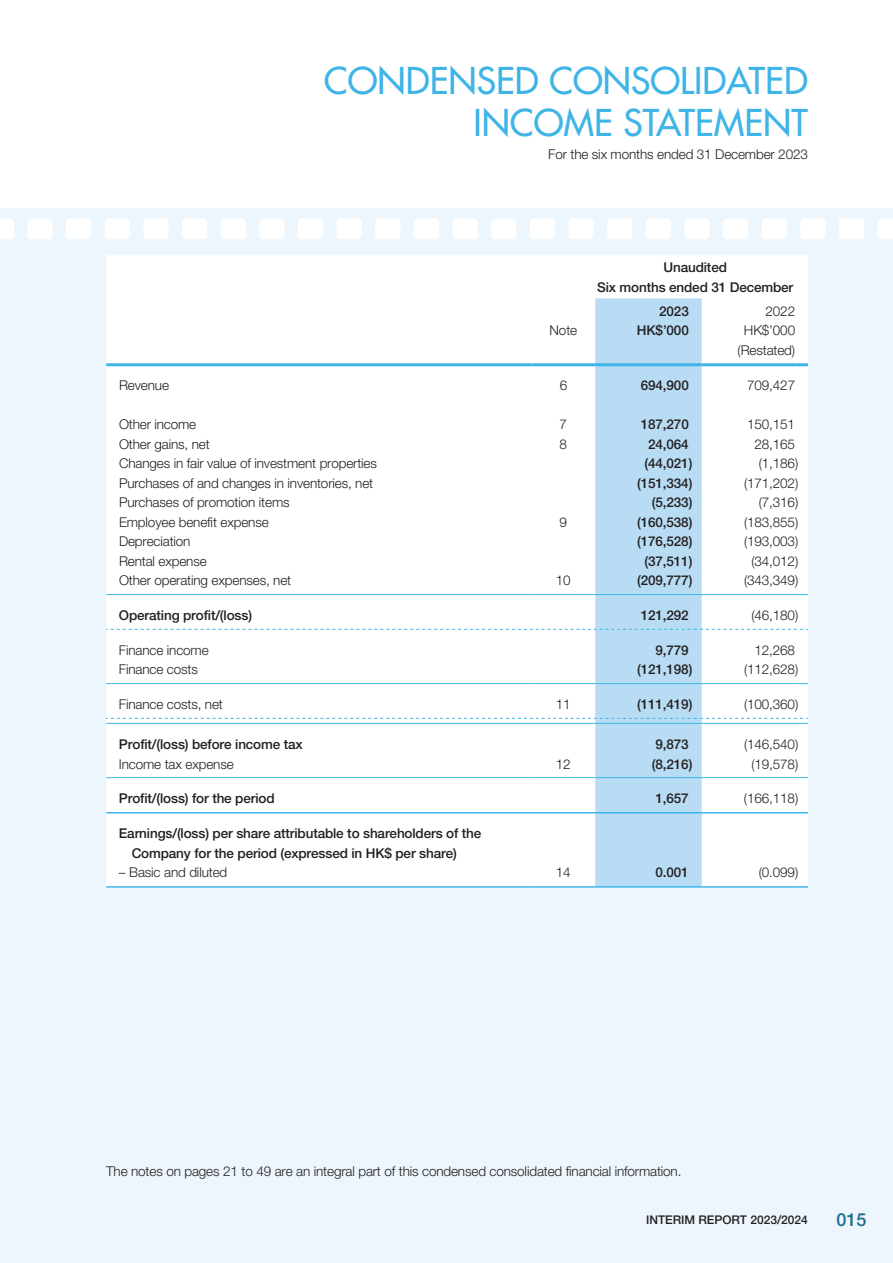
<style>
.page{position:relative;width:893px;height:1263px;background:#fff}
.page>*{position:absolute;margin:0;border:0;box-sizing:border-box;transform-origin:0 0}
.t1{font:500 36px/42px "Futura Std";color:#3fb4e7;text-align:right}
.t2{font:500 18px "Helvetica Neue LT Std";color:#206b8b}
.t3{font:300 13.5px/19.5px "Helvetica Neue LT Std";letter-spacing:-.01em;color:#231f20;text-align:center}
.t4{font:500 13.5px/19.5px "Helvetica Neue LT Std";letter-spacing:-.01em;color:#231f20;text-align:center}
.t5{font:500 12px "Helvetica Neue LT Std";color:#231f20}
</style>
<div class="page">
<div style="left:0;top:247px;width:893px;height:1016px;background:#ecf6fc"></div>
<svg style="left:0;top:208px;width:893px;height:39px"></svg>
<div style="left:106px;top:255px;width:702px;height:631px;background:#fff"></div>
<div style="left:595px;top:298px;width:107px;height:588px;background:#b8dcf4"></div>
<hr style="left:106px;top:363px;width:425px;height:3px;background:#3fb4e7">
<hr style="left:531px;top:363px;width:64px;height:3px;background:#3fb4e7">
<hr style="left:595px;top:363px;width:94px;height:3px;background:#3fb4e7">
<svg style="left:689px;top:363px;width:13px;height:3px"></svg>
<hr style="left:702px;top:363px;width:93px;height:3px;background:#3fb4e7">
<svg style="left:795px;top:363px;width:13px;height:3px"></svg>
<hr style="left:106px;top:594px;width:425px;height:1px;background:#3fb4e7">
<hr style="left:531px;top:594px;width:64px;height:1px;background:#3fb4e7">
<hr style="left:595px;top:594px;width:94px;height:1px;background:#3fb4e7">
<svg style="left:689px;top:594px;width:13px;height:1px"></svg>
<hr style="left:702px;top:594px;width:93px;height:1px;background:#3fb4e7">
<svg style="left:795px;top:594px;width:13px;height:1px"></svg>
<svg style="left:106px;top:629px;width:702px;height:1px"></svg>
<hr style="left:106px;top:683px;width:425px;height:1px;background:#3fb4e7">
<hr style="left:531px;top:683px;width:64px;height:1px;background:#3fb4e7">
<hr style="left:595px;top:683px;width:94px;height:1px;background:#3fb4e7">
<svg style="left:689px;top:683px;width:13px;height:1px"></svg>
<hr style="left:702px;top:683px;width:93px;height:1px;background:#3fb4e7">
<svg style="left:795px;top:683px;width:13px;height:1px"></svg>
<hr style="left:106px;top:777px;width:425px;height:1px;background:#3fb4e7">
<hr style="left:531px;top:777px;width:64px;height:1px;background:#3fb4e7">
<hr style="left:595px;top:777px;width:94px;height:1px;background:#3fb4e7">
<svg style="left:689px;top:777px;width:13px;height:1px"></svg>
<hr style="left:702px;top:777px;width:93px;height:1px;background:#3fb4e7">
<svg style="left:795px;top:777px;width:13px;height:1px"></svg>
<hr style="left:106px;top:886px;width:425px;height:2px;background:#3fb4e7">
<hr style="left:531px;top:886px;width:64px;height:2px;background:#3fb4e7">
<hr style="left:595px;top:886px;width:94px;height:2px;background:#3fb4e7">
<svg style="left:689px;top:886px;width:13px;height:2px"></svg>
<hr style="left:702px;top:886px;width:93px;height:2px;background:#3fb4e7">
<svg style="left:795px;top:886px;width:13px;height:2px"></svg>
<hr style="left:106px;top:812px;width:425px;height:1px;background:#3fb4e7">
<hr style="left:531px;top:812px;width:64px;height:1px;background:#3fb4e7">
<hr style="left:595px;top:812px;width:94px;height:1px;background:#3fb4e7">
<svg style="left:689px;top:812px;width:13px;height:1px"></svg>
<hr style="left:702px;top:812px;width:93px;height:1px;background:#3fb4e7">
<svg style="left:795px;top:812px;width:13px;height:1px"></svg>
<svg style="left:106px;top:718px;width:702px;height:6px"></svg>
<h1 class="t1" style="left:324px;top:60px;width:485px">CONDENSED CONSOLIDATED<br>INCOME STATEMENT</h1>
<p class="t3" style="left:548px;top:144px;width:261px">For the six months ended 31 December 2023</p>
<p class="t4" style="left:597px;top:258px;width:198px">Unaudited<br>Six months ended 31 December</p>
<p class="t4" style="left:659px;top:301px;width:31px">2023</p>
<p class="t3" style="left:765px;top:301px;width:31px">2022</p>
<p class="t3" style="left:550px;top:320px;width:29px">Note</p>
<p class="t4" style="left:637px;top:320px;width:53px">HK$’000</p>
<p class="t3" style="left:738px;top:320px;width:59px">HK$’000 (Restated)</p>
<p class="t3" style="left:119px;top:376px;width:51px">Revenue</p>
<p class="t3" style="left:560px;top:376px;width:9px">6</p>
<p class="t4" style="left:641px;top:376px;width:49px">694,900</p>
<p class="t3" style="left:747px;top:376px;width:49px">709,427</p>
<p class="t3" style="left:119px;top:415px;width:79px">Other income</p>
<p class="t3" style="left:560px;top:415px;width:9px">7</p>
<p class="t4" style="left:641px;top:415px;width:49px">187,270</p>
<p class="t3" style="left:747px;top:415px;width:49px">150,151</p>
<p class="t3" style="left:119px;top:434px;width:92px">Other gains, net</p>
<p class="t3" style="left:560px;top:434px;width:9px">8</p>
<p class="t4" style="left:648px;top:434px;width:42px">24,064</p>
<p class="t3" style="left:754px;top:434px;width:42px">28,165</p>
<p class="t3" style="left:119px;top:454px;width:259px">Changes in fair value of investment properties</p>
<p class="t4" style="left:645px;top:454px;width:49px">(44,021)</p>
<p class="t3" style="left:759px;top:454px;width:41px">(1,186)</p>
<p class="t3" style="left:119px;top:473px;width:256px">Purchases of and changes in inventories, net</p>
<p class="t4" style="left:637px;top:473px;width:57px">(151,334)</p>
<p class="t3" style="left:744px;top:473px;width:56px">(171,202)</p>
<p class="t3" style="left:119px;top:493px;width:172px">Purchases of promotion items</p>
<p class="t4" style="left:652px;top:493px;width:42px">(5,233)</p>
<p class="t3" style="left:759px;top:493px;width:41px">(7,316)</p>
<p class="t3" style="left:119px;top:512px;width:151px">Employee benefit expense</p>
<p class="t3" style="left:560px;top:512px;width:9px">9</p>
<p class="t4" style="left:637px;top:512px;width:57px">(160,538)</p>
<p class="t3" style="left:744px;top:512px;width:56px">(183,855)</p>
<p class="t3" style="left:119px;top:532px;width:73px">Depreciation</p>
<p class="t4" style="left:637px;top:532px;width:57px">(176,528)</p>
<p class="t3" style="left:744px;top:532px;width:56px">(193,003)</p>
<p class="t3" style="left:119px;top:551px;width:89px">Rental expense</p>
<p class="t4" style="left:645px;top:551px;width:49px">(37,511)</p>
<p class="t3" style="left:751px;top:551px;width:48px">(34,012)</p>
<p class="t3" style="left:119px;top:571px;width:174px">Other operating expenses, net</p>
<p class="t3" style="left:556px;top:571px;width:16px">10</p>
<p class="t4" style="left:637px;top:571px;width:57px">(209,777)</p>
<p class="t3" style="left:744px;top:571px;width:56px">(343,349)</p>
<p class="t4" style="left:119px;top:605px;width:135px">Operating profit/(loss)</p>
<p class="t4" style="left:641px;top:605px;width:49px">121,292</p>
<p class="t3" style="left:751px;top:605px;width:48px">(46,180)</p>
<p class="t3" style="left:119px;top:640px;width:91px">Finance income</p>
<p class="t4" style="left:656px;top:640px;width:35px">9,779</p>
<p class="t3" style="left:754px;top:640px;width:42px">12,268</p>
<p class="t3" style="left:119px;top:660px;width:80px">Finance costs</p>
<p class="t4" style="left:637px;top:660px;width:57px">(121,198)</p>
<p class="t3" style="left:744px;top:660px;width:56px">(112,628)</p>
<p class="t3" style="left:119px;top:694px;width:105px">Finance costs, net</p>
<p class="t3" style="left:556px;top:694px;width:16px">11</p>
<p class="t4" style="left:637px;top:694px;width:57px">(111,419)</p>
<p class="t3" style="left:744px;top:694px;width:56px">(100,360)</p>
<p class="t4" style="left:119px;top:734px;width:185px">Profit/(loss) before income tax</p>
<p class="t4" style="left:655px;top:734px;width:35px">9,873</p>
<p class="t3" style="left:744px;top:734px;width:56px">(146,540)</p>
<p class="t3" style="left:119px;top:754px;width:116px">Income tax expense</p>
<p class="t3" style="left:556px;top:754px;width:16px">12</p>
<p class="t4" style="left:652px;top:754px;width:42px">(8,216)</p>
<p class="t3" style="left:751px;top:754px;width:48px">(19,578)</p>
<p class="t4" style="left:119px;top:788px;width:157px">Profit/(loss) for the period</p>
<p class="t4" style="left:655px;top:788px;width:35px">1,657</p>
<p class="t3" style="left:744px;top:788px;width:56px">(166,118)</p>
<p class="t4" style="left:132px;top:824px;width:351px;text-align:left;text-indent:-13px">Earnings/(loss) per share attributable to shareholders of the<br>Company for the period (expressed in HK$ per share)</p>
<p class="t3" style="left:119px;top:862px;width:110px">– Basic and diluted</p>
<p class="t3" style="left:556px;top:862px;width:16px">14</p>
<p class="t4" style="left:655px;top:863px;width:35px">0.001</p>
<p class="t3" style="left:759px;top:862px;width:41px">(0.099)</p>
<p class="t3" style="left:106px;top:1161px;width:577px">The notes on pages 21 to 49 are an integral part of this condensed consolidated financial information.</p>
<p class="t5" style="left:646px;top:1213px;width:163px">INTERIM REPORT 2023/2024</p>
<h2 class="t2" style="left:836px;top:1209px;width:32px">015</h2>
</div>
